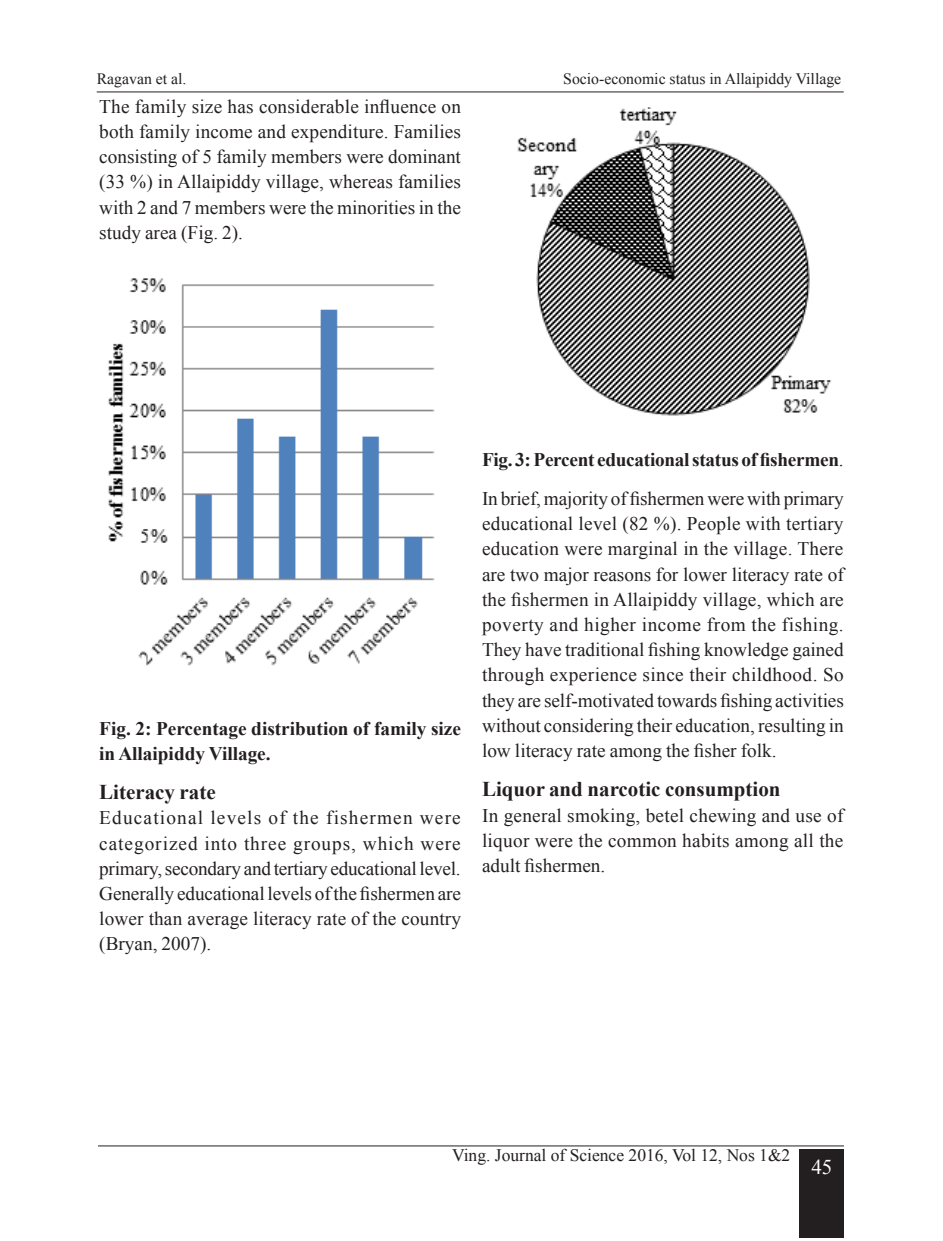
<style>
.page{position:relative;width:943px;height:1241px;background:#fff}
.page>*{position:absolute;margin:0;border:0;box-sizing:border-box;transform-origin:0 0}
.t1{font:700 21px "Times New Roman";color:#231f20}
.t2{font:21px "Times New Roman";color:#fff}
.t3{font:19.25px/25.2px "Times New Roman";color:#231f20;text-align:justify}
.t4{font:700 19.25px/25.2px "Times New Roman";color:#231f20}
.t5{font:17.5px "Times New Roman";color:#231f20}
.t6{font:15.75px "Times New Roman";color:#231f20}
.s1{font-weight:400}
</style>
<div class="page">
<hr style="left:98px;top:1145px;width:746px;height:1px;background:#231f20">
<div style="left:800px;top:1148px;width:44px;height:88px;background:#231f20"></div>
<img style="left:108px;top:278px;width:327px;height:388px">
<img style="left:517px;top:107px;width:314px;height:309px">
<hr style="left:97px;top:91px;width:746px;height:1px;background:#231f20">
<p class="t6" style="left:97px;top:68px;width:91px">Ragavan et al.</p>
<p class="t6" style="left:563px;top:68px;width:279px">Socio-economic status in Allaipiddy Village</p>
<p class="t3" style="left:99px;top:93px;width:363px">The family size has considerable influence on both family income and expenditure. Families consisting of 5 family members were dominant (33 %) in Allaipiddy village, whereas families with 2 and 7 members were the minorities in the study area (Fig. 2).</p>
<p class="t4" style="left:99px;top:715px;width:363px">Fig. 2: Percentage distribution of family size in Allaipiddy Village.</p>
<p class="t1" style="left:99px;top:777px;width:118px">Literacy rate</p>
<p class="t3" style="left:99px;top:804px;width:363px">Educational levels of the fishermen were categorized into three groups, which were primary, secondary and tertiary educational level.<br>Generally educational levels of the fishermen are lower than average literacy rate of the country (Bryan, 2007).</p>
<p class="t4" style="left:482px;top:446px;width:363px">Fig. 3: Percent educational status of fishermen<span class="s1">.</span></p>
<p class="t3" style="left:482px;top:485px;width:363px">In brief, majority of fishermen were with primary educational level (82 %). People with tertiary education were marginal in the village. There are two major reasons for lower literacy rate of the fishermen in Allaipiddy village, which are poverty and higher income from the fishing.<br>They have traditional fishing knowledge gained through experience since their childhood. So they are self-motivated towards fishing activities without considering their education, resulting in low literacy rate among the fisher folk.</p>
<p class="t1" style="left:482px;top:774px;width:300px">Liquor and narcotic consumption</p>
<p class="t3" style="left:482px;top:802px;width:363px">In general smoking, betel chewing and use of liquor were the common habits among all the adult fishermen.</p>
<p class="t5" style="left:452px;top:1142px;width:340px">Ving. Journal of Science 2016, Vol 12, Nos 1&amp;2</p>
<p class="t2" style="left:811px;top:1152px;width:22px">45</p>
</div>
